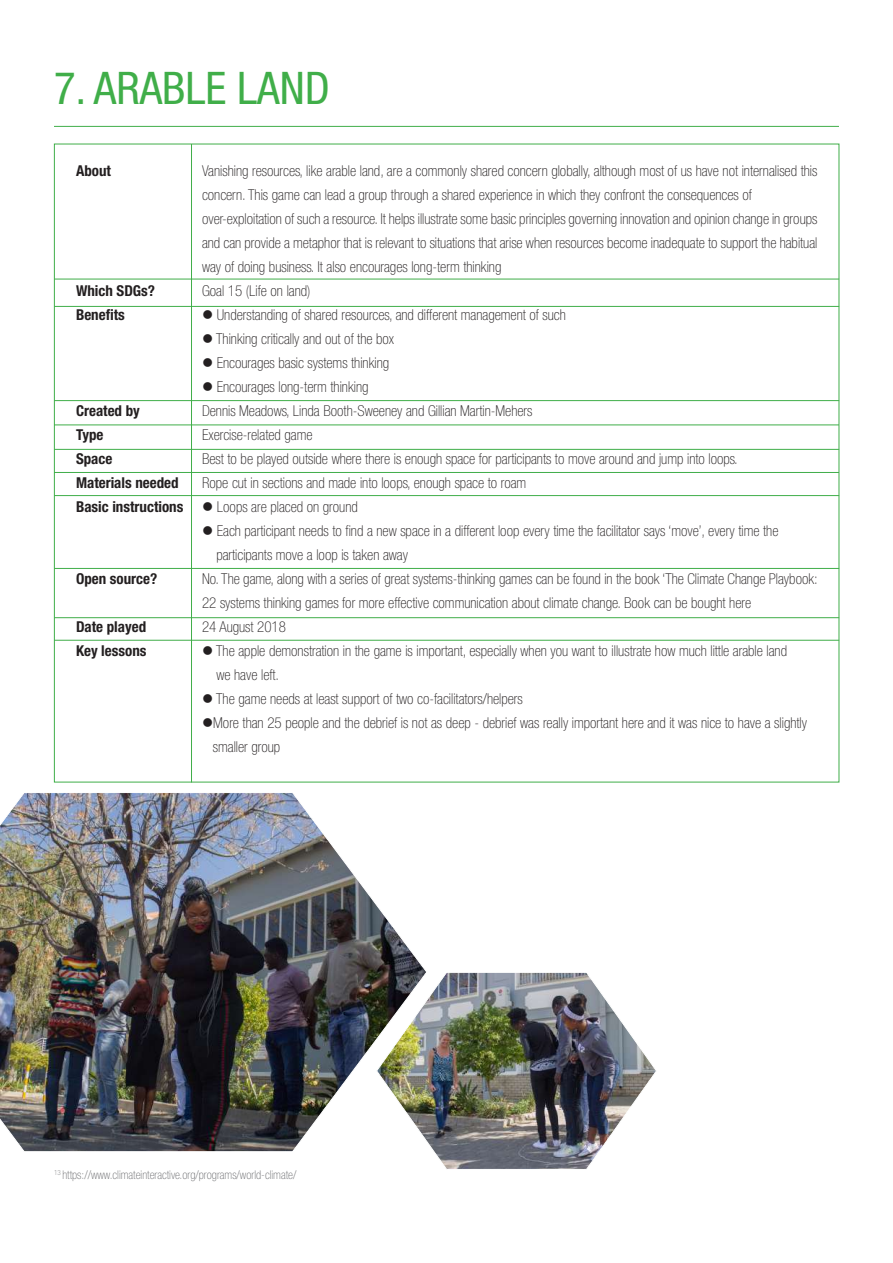
<style>
.page{position:relative;width:893px;height:1263px;background:#fff}
.page>*{position:absolute;margin:0;border:0;box-sizing:border-box;transform-origin:0 0}
.t1{font:condensed 45px "Helvetica Neue LT Std";color:#40ae49}
.t2{font:100 condensed 15px/24px "Helvetica Neue LT Std";color:#231f20}
.t3{font:700 condensed 15px "Helvetica Neue LT Std";color:#231f20}
.t4{font:100 condensed 12px "Helvetica Neue LT Std";color:#6c6d70}
.s1{font-weight:700}
</style>
<div class="page">
<hr style="left:54px;top:126px;width:785px;height:1px;background:#40ae49">
<hr style="left:191px;top:144px;width:1px;height:638px;background:#40ae49">
<hr style="left:54px;top:279px;width:785px;height:1px;background:#40ae49">
<hr style="left:54px;top:306px;width:785px;height:1px;background:#40ae49">
<hr style="left:54px;top:400px;width:785px;height:1px;background:#40ae49">
<img style="left:0;top:793px;width:426px;height:359px">
<img style="left:376px;top:972px;width:280px;height:197px">
<hr style="left:54px;top:424px;width:785px;height:1px;background:#40ae49">
<hr style="left:54px;top:472px;width:785px;height:1px;background:#40ae49">
<hr style="left:54px;top:568px;width:785px;height:1px;background:#40ae49">
<hr style="left:54px;top:617px;width:785px;height:1px;background:#40ae49">
<hr style="left:54px;top:449px;width:785px;height:1px;background:#40ae49">
<hr style="left:54px;top:495px;width:785px;height:1px;background:#40ae49">
<hr style="left:54px;top:640px;width:785px;height:1px;background:#40ae49">
<h1 class="t1" style="left:54px;top:62px;width:277px">7. ARABLE LAND</h1>
<p class="t3" style="left:76px;top:162px;width:36px">About</p>
<p class="t2" style="left:202px;top:159px;width:617px">Vanishing resources, like arable land, are a commonly shared concern globally, although most of us have not internalised this concern. This game can lead a group through a shared experience in which they confront the consequences of over-exploitation of such a resource. It helps illustrate some basic principles governing innovation and opinion change in groups and can provide a metaphor that is relevant to situations that arise when resources become inadequate to support the habitual way of doing business. It also encourages long-term thinking</p>
<p class="t3" style="left:76px;top:282px;width:81px">Which SDGs?</p>
<p class="t2" style="left:202px;top:279px;width:110px">Goal 15 (Life on land)</p>
<p class="t3" style="left:76px;top:306px;width:50px">Benefits</p>
<p class="t2" style="left:202px;top:303px;width:365px">● Understanding of shared resources, and different management of such</p>
<p class="t2" style="left:202px;top:327px;width:194px">● Thinking critically and out of the box</p>
<p class="t2" style="left:202px;top:351px;width:189px">● Encourages basic systems thinking</p>
<p class="t2" style="left:202px;top:375px;width:168px">● Encourages long-term thinking</p>
<p class="t3" style="left:76px;top:402px;width:65px">Created by</p>
<p class="t2" style="left:202px;top:399px;width:332px">Dennis Meadows, Linda Booth-Sweeney and Gillian Martin-Mehers</p>
<p class="t3" style="left:76px;top:426px;width:29px">Type</p>
<p class="t2" style="left:202px;top:423px;width:112px">Exercise-related game</p>
<p class="t3" style="left:76px;top:450px;width:38px">Space</p>
<p class="t2" style="left:202px;top:447px;width:537px">Best to be played outside where there is enough space for participants to move around and jump into loops.</p>
<p class="t3" style="left:76px;top:474px;width:104px">Materials needed</p>
<p class="t2" style="left:76px;top:471px;width:452px;text-indent:126px">Rope cut in sections and made into loops, enough space to roam<br><span class="s1">Basic instructions</span> ● Loops are placed on ground</p>
<p class="t2" style="left:216px;top:519px;width:564px;text-indent:-14px">● Each participant needs to find a new space in a different loop every time the facilitator says ‘move’, every time the participants move a loop is taken away</p>
<p class="t3" style="left:76px;top:570px;width:83px">Open source?</p>
<p class="t2" style="left:202px;top:567px;width:617px">No. The game, along with a series of great systems-thinking games can be found in the book ‘The Climate Change Playbook:<br>22 systems thinking games for more effective communication about climate change. Book can be bought here</p>
<p class="t3" style="left:76px;top:618px;width:72px">Date played</p>
<p class="t2" style="left:202px;top:615px;width:85px">24 August 2018</p>
<p class="t3" style="left:76px;top:642px;width:72px">Key lessons</p>
<p class="t2" style="left:216px;top:639px;width:572px;text-indent:-14px">● The apple demonstration in the game is important, especially when you want to illustrate how much little arable land we have left.</p>
<p class="t2" style="left:202px;top:687px;width:322px">● The game needs at least support of two co-facilitators/helpers</p>
<p class="t2" style="left:213px;top:711px;width:596px;text-indent:-11px">●More than 25 people and the debrief is not as deep - debrief was really important here and it was nice to have a slightly smaller group</p>
<p class="t4" style="left:54px;top:1168px;width:244px"><sup>13</sup> https://www.climateinteractive.org/programs/world-climate/</p>
</div>
